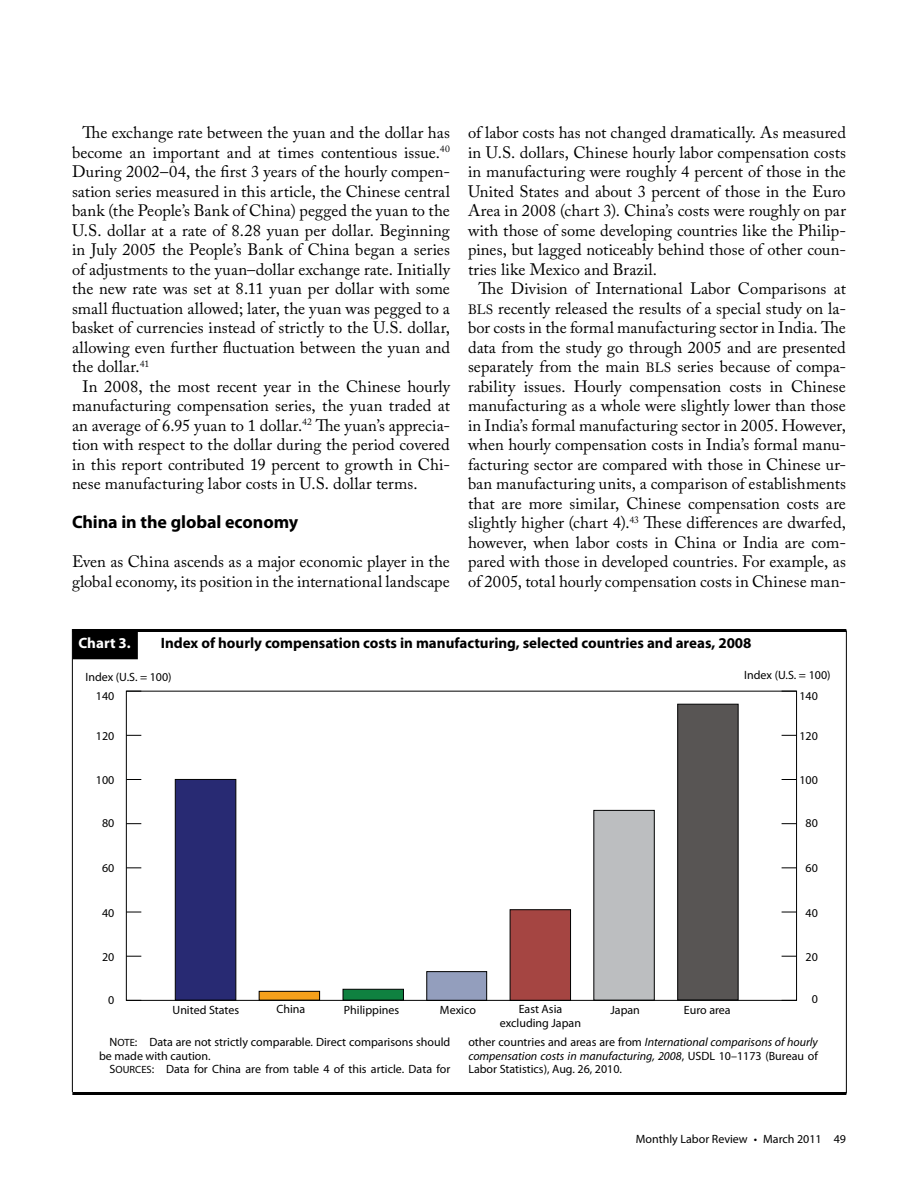
<style>
.page{position:relative;width:918px;height:1188px;background:#fff}
.page>*{position:absolute;margin:0;border:0;box-sizing:border-box;transform-origin:0 0}
.t1{font:700 18px "Myriad Pro";letter-spacing:-.005em;color:#000}
.t2{font:16.5px/19.5px "Adobe Caslon Pro";color:#000;text-align:justify}
.t3{font:700 15px "Myriad Pro";color:#000}
.t4{font:700 15px "Myriad Pro";color:#fff}
.t5{font:12px/13.5px "Myriad Pro";color:#000}
.s1{font-size:13.5px}
.s2{font-size:10.5px}
.s3{font-style:italic}
</style>
<div class="page">
<hr style="left:72px;top:1092px;width:774px;height:3px;background:#000">
<div style="left:72px;top:630px;width:66px;height:29px;background:#000"></div>
<hr style="left:72px;top:629px;width:774px;height:3px;background:#000">
<hr style="left:72px;top:629px;width:1px;height:463px;background:#000">
<hr style="left:846px;top:630px;width:1px;height:463px;background:#000">
<div style="left:175px;top:779px;width:61px;height:222px;background:#282a73;border:1px solid #000101"></div>
<div style="left:259px;top:991px;width:61px;height:9px;background:#f6a01a"></div>
<div style="left:259px;top:991px;width:61px;height:10px;border:1px solid #000"></div>
<div style="left:343px;top:989px;width:61px;height:12px;background:#0f8140;border:1px solid #000101"></div>
<div style="left:426px;top:971px;width:61px;height:30px;background:#939ebd;border:1px solid #000101"></div>
<div style="left:510px;top:909px;width:61px;height:92px;background:#a54542;border:1px solid #000101"></div>
<div style="left:593px;top:810px;width:62px;height:191px;background:#bcbec0;border:1px solid #000101"></div>
<div style="left:677px;top:704px;width:62px;height:296px;background:#585554;border:1px solid #000101"></div>
<svg style="left:128px;top:956px;width:13px;height:1px"></svg>
<svg style="left:128px;top:912px;width:13px;height:1px"></svg>
<svg style="left:128px;top:867px;width:13px;height:1px"></svg>
<svg style="left:128px;top:823px;width:13px;height:1px"></svg>
<svg style="left:128px;top:779px;width:13px;height:1px"></svg>
<svg style="left:128px;top:735px;width:13px;height:1px"></svg>
<svg style="left:782px;top:956px;width:13px;height:1px"></svg>
<svg style="left:782px;top:912px;width:13px;height:1px"></svg>
<svg style="left:782px;top:867px;width:13px;height:1px"></svg>
<svg style="left:782px;top:823px;width:13px;height:1px"></svg>
<svg style="left:782px;top:779px;width:13px;height:1px"></svg>
<svg style="left:782px;top:735px;width:13px;height:1px"></svg>
<p class="t2" style="left:72px;top:123px;width:380px;text-indent:10px">The exchange rate between the yuan and the dollar has become an important and at times contentious issue.<sup>40<br></sup>During 2002–04, the first 3 years of the hourly compen&shy;sation series measured in this article, the Chinese central bank (the People’s Bank of China) pegged the yuan to the U.S. dollar at a rate of 8.28 yuan per dollar. Beginning in July 2005 the People’s Bank of China began a series of adjustments to the yuan–dollar exchange rate. Initially the new rate was set at 8.11 yuan per dollar with some small fluctuation allowed; later, the yuan was pegged to a basket of currencies instead of strictly to the U.S. dollar, allowing even further fluctuation between the yuan and the dollar.<sup>41</sup></p>
<p class="t2" style="left:72px;top:376px;width:380px;text-indent:10px">In 2008, the most recent year in the Chinese hourly manufacturing compensation series, the yuan traded at an average of 6.95 yuan to 1 dollar.<sup>42</sup> The yuan’s apprecia&shy;tion with respect to the dollar during the period covered in this report contributed 19 percent to growth in Chi&shy;nese manufacturing labor costs in U.S. dollar terms.</p>
<p class="t1" style="left:72px;top:510px;width:228px">China in the global economy</p>
<p class="t2" style="left:72px;top:552px;width:380px">Even as China ascends as a major economic player in the global economy, its position in the international landscape</p>
<p class="t2" style="left:468px;top:123px;width:380px">of labor costs has not changed dramatically. As measured in U.S. dollars, Chinese hourly labor compensation costs in manufacturing were roughly 4 percent of those in the United States and about 3 percent of those in the Euro Area in 2008 (chart 3). China’s costs were roughly on par with those of some developing countries like the Philip&shy;pines, but lagged noticeably behind those of other coun&shy;tries like Mexico and Brazil.</p>
<p class="t2" style="left:468px;top:279px;width:380px;text-indent:10px">The Division of International Labor Comparisons at <span class="s1">BLS</span> recently released the results of a special study on la&shy;bor costs in the formal manufacturing sector in India. The data from the study go through 2005 and are presented separately from the main <span class="s1">BLS</span> series because of compa&shy;rability issues. Hourly compensation costs in Chinese manufacturing as a whole were slightly lower than those in India’s formal manufacturing sector in 2005. However, when hourly compensation costs in India’s formal manu&shy;facturing sector are compared with those in Chinese ur&shy;ban manufacturing units, a comparison of establishments that are more similar, Chinese compensation costs are slightly higher (chart 4).<sup>43</sup> These differences are dwarfed, however, when labor costs in China or India are com&shy;pared with those in developed countries. For example, as of 2005, total hourly compensation costs in Chinese man-</p>
<p class="t4" style="left:78px;top:633px;width:54px">Chart 3.</p>
<p class="t3" style="left:161px;top:633px;width:592px">Index of hourly compensation costs in manufacturing, selected countries and areas, 2008</p>
<p class="t5" style="left:85px;top:670px;width:88px">Index (U.S. = 100)</p>
<p class="t5" style="left:744px;top:668px;width:88px">Index (U.S. = 100)</p>
<p class="t5" style="left:96px;top:689px;width:20px">140</p>
<p class="t5" style="left:96px;top:729px;width:20px">120</p>
<p class="t5" style="left:96px;top:773px;width:20px">100</p>
<p class="t5" style="left:102px;top:816px;width:14px">80</p>
<p class="t5" style="left:102px;top:861px;width:14px">60</p>
<p class="t5" style="left:102px;top:906px;width:14px">40</p>
<p class="t5" style="left:102px;top:950px;width:14px">20</p>
<p class="t5" style="left:108px;top:993px;width:8px">0</p>
<p class="t5" style="left:173px;top:1003px;width:68px">United States</p>
<p class="t5" style="left:276px;top:1002px;width:30px">China</p>
<p class="t5" style="left:344px;top:1003px;width:57px">Philippines</p>
<p class="t5" style="left:440px;top:1003px;width:37px">Mexico</p>
<p class="t5" style="left:519px;top:1002px;width:45px">East Asia</p>
<p class="t5" style="left:500px;top:1016px;width:83px">excluding Japan</p>
<p class="t5" style="left:610px;top:1003px;width:31px">Japan</p>
<p class="t5" style="left:684px;top:1003px;width:48px">Euro area</p>
<p class="t5" style="left:799px;top:689px;width:20px">140</p>
<p class="t5" style="left:799px;top:729px;width:20px">120</p>
<p class="t5" style="left:799px;top:773px;width:20px">100</p>
<p class="t5" style="left:806px;top:816px;width:14px">80</p>
<p class="t5" style="left:806px;top:861px;width:14px">60</p>
<p class="t5" style="left:806px;top:906px;width:14px">40</p>
<p class="t5" style="left:806px;top:950px;width:14px">20</p>
<p class="t5" style="left:812px;top:992px;width:8px">0</p>
<p class="t5" style="left:99px;top:1035px;width:353px;text-indent:10px">N<span class="s2">OTE</span>: Data are not strictly comparable. Direct comparisons should be made with caution.</p>
<p class="t5" style="left:110px;top:1062px;width:342px">S<span class="s2">OURCES</span>: Data for China are from table 4 of this article. Data for</p>
<p class="t5" style="left:468px;top:1035px;width:351px;text-align:justify">other countries and areas are from <span class="s3">International comparisons of hourly compensation costs in manufacturing, 2008</span>, USDL 10–1173 (Bureau of Labor Statistics), Aug. 26, 2010.</p>
<p class="t5" style="left:636px;top:1132px;width:212px">Monthly Labor Review • March 2011 49</p>
</div>
